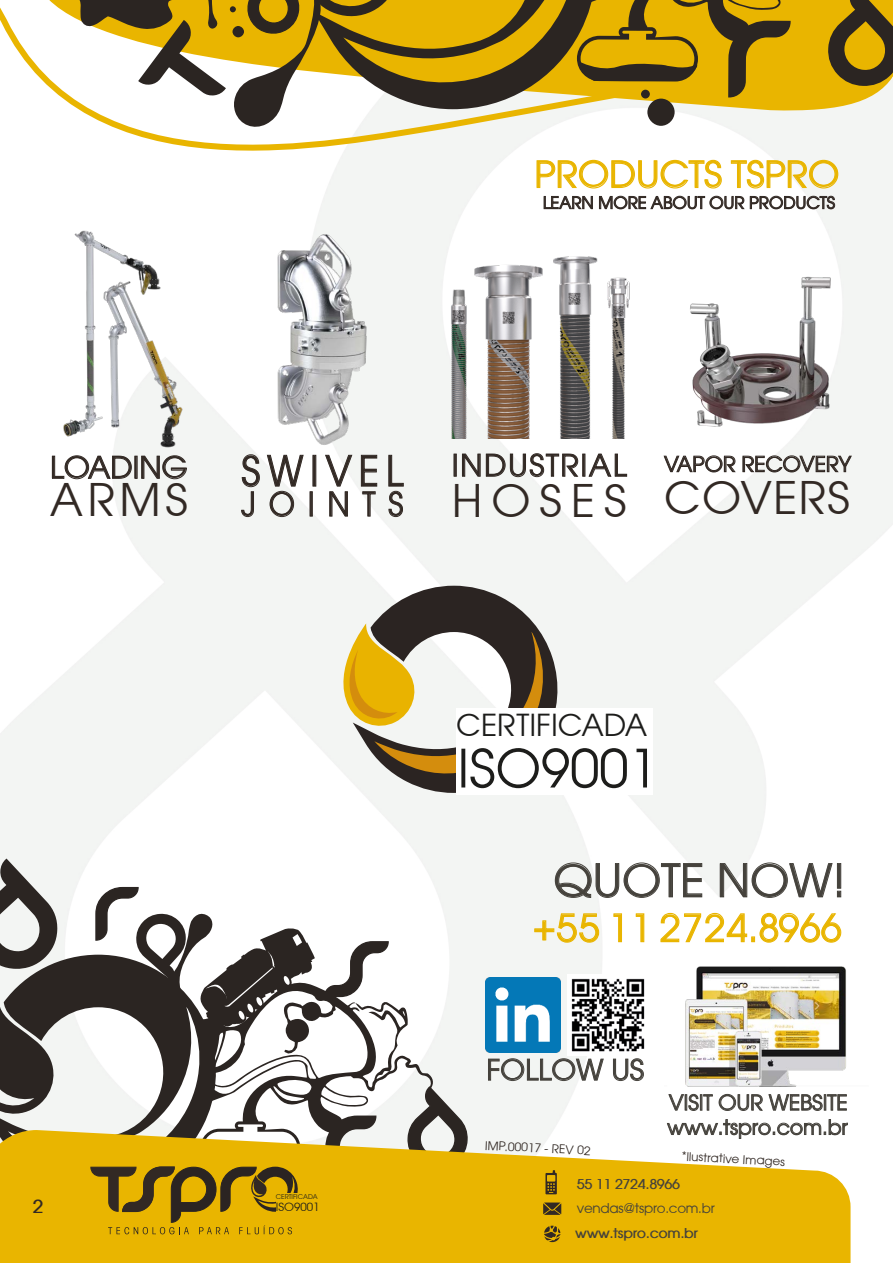
<style>
.page{position:relative;width:893px;height:1263px;background:#fff}
.page>*{position:absolute;margin:0;border:0;box-sizing:border-box;transform-origin:0 0}
.t1{font:52.5px "Avant Garde";color:#1d1d1b}
.t2{font:45px "ITC Avant Garde Gothic";letter-spacing:.1em;color:#322924}
.t3{font:45px "ITC Avant Garde Gothic";color:#45423c}
.t4{font:41.7px "ITC Avant Garde Gothic";letter-spacing:.175em;color:#322924;scale:.91 1}
.t5{font:37.65px "Avant Garde";letter-spacing:.04em;color:#e9b500}
.t6{font:36px "ITC Avant Garde Gothic";color:#e9b500}
.t7{font:33px "ITC Avant Garde Gothic";letter-spacing:.43em;color:#322924;scale:.91 1}
.t8{font:30.45px "ITC Avant Garde Gothic";color:#1d1d1b}
.t9{font:30px "ITC Avant Garde Gothic";letter-spacing:.055em;color:#322924}
.t10{font:30px "ITC Avant Garde Gothic";color:#322924}
.t11{font:28.5px "ITC Avant Garde Gothic";color:#45423c}
.t12{font:21px "ITC Avant Garde Gothic";color:#45423c}
.t13{font:21px "ITC Avant Garde Gothic";color:#322924}
.t14{font:20.25px "ITC Avant Garde Gothic";color:#45423c}
.t15{font:700 18px "Avant Garde";color:#322924}
.t16{font:16.5px "ITC Avant Garde Gothic";color:#322924}
.t17{font:700 13.5px "Avant Garde";letter-spacing:-.03em;color:#45423b}
.t18{font:13.5px "Avant Garde";letter-spacing:-.02em;color:#45423b}
.t19{font:12px "ITC Avant Garde Gothic";color:#322924}
.t20{font:12px "Avant Garde";color:#322924}
.t21{font:11.4px "Avant Garde";color:#1d1d1b}
.t22{font:6.6px "Avant Garde";color:#1d1d1b}
</style>
<div class="page">
<img style="left:0;top:130px;width:893px;height:1133px">
<svg style="left:434px;top:1086px;width:34px;height:44px"></svg>
<svg style="left:0;top:955px;width:158px;height:175px"></svg>
<svg style="left:0;top:997px;width:59px;height:122px"></svg>
<svg style="left:158px;top:913px;width:276px;height:217px"></svg>
<svg style="left:324px;top:941px;width:65px;height:56px"></svg>
<svg style="left:325px;top:1115px;width:51px;height:15px"></svg>
<svg style="left:0;top:858px;width:58px;height:111px"></svg>
<svg style="left:95px;top:887px;width:91px;height:94px"></svg>
<svg style="left:198px;top:927px;width:117px;height:109px"></svg>
<svg style="left:0;top:1130px;width:850px;height:133px;background:#e9bd26"></svg>
<svg style="left:544px;top:1226px;width:16px;height:16px"></svg>
<svg style="left:543px;top:1202px;width:18px;height:13px"></svg>
<svg style="left:545px;top:1170px;width:12px;height:24px"></svg>
<svg style="left:90px;top:1121px;width:215px;height:113px;background:#bf9b23"></svg>
<div style="left:276px;top:1193px;width:43px;height:19px;background:#e9b500"></div>
<svg style="left:0;top:130px;width:858px;height:66px"></svg>
<svg style="left:0;top:0;width:63px;height:99px"></svg>
<svg style="left:63px;top:0;width:830px;height:130px"></svg>
<div style="left:647px;top:99px;width:28px;height:27px;background:#2b2522;border-radius:50%"></div>
<svg style="left:330px;top:586px;width:231px;height:207px"></svg>
<div style="left:456px;top:709px;width:197px;height:86px;background:#fff"></div>
<svg style="left:544px;top:196px;width:49px;height:13px"></svg>
<svg style="left:599px;top:196px;width:145px;height:13px"></svg>
<svg style="left:750px;top:196px;width:85px;height:13px"></svg>
<svg style="left:536px;top:159px;width:186px;height:30px"></svg>
<svg style="left:730px;top:159px;width:109px;height:30px"></svg>
<svg style="left:488px;top:1056px;width:116px;height:28px"></svg>
<svg style="left:613px;top:1058px;width:31px;height:23px"></svg>
<img style="left:485px;top:978px;width:75px;height:74px">
<img style="left:567px;top:974px;width:81px;height:82px">
<svg style="left:534px;top:862px;width:308px;height:81px"></svg>
<svg style="left:666px;top:1125px;width:182px;height:14px"></svg>
<img style="left:665px;top:921px;width:204px;height:204px">
<img style="left:615px;top:246px;width:278px;height:226px">
<img style="left:48px;top:227px;width:126px;height:211px">
<img style="left:102px;top:279px;width:88px;height:170px">
<img style="left:260px;top:231px;width:114px;height:221px">
<img style="left:449px;top:250px;width:185px;height:188px">
<svg style="left:52px;top:455px;width:80px;height:24px"></svg>
<svg style="left:141px;top:455px;width:46px;height:24px"></svg>
<svg style="left:462px;top:453px;width:116px;height:24px"></svg>
<div style="left:582px;top:454px;width:3px;height:22px;border:1px solid #322924"></div>
<svg style="left:589px;top:454px;width:38px;height:23px"></svg>
<svg style="left:664px;top:455px;width:71px;height:17px"></svg>
<svg style="left:743px;top:455px;width:109px;height:17px"></svg>
<svg style="left:241px;top:454px;width:19px;height:63px"></svg>
<svg style="left:267px;top:455px;width:37px;height:62px"></svg>
<svg style="left:325px;top:455px;width:27px;height:61px"></svg>
<svg style="left:361px;top:455px;width:16px;height:61px"></svg>
<svg style="left:388px;top:455px;width:16px;height:62px"></svg>
<h3 class="t6" style="left:534px;top:153px;width:306px">PRODUCTS TSPRO</h3>
<p class="t16" style="left:543px;top:193px;width:294px">LEARN MORE ABOUT OUR PRODUCTS</p>
<h3 class="t10" style="left:50px;top:450px;width:139px">LOADING</h3>
<h2 class="t2" style="left:50px;top:473px;width:139px">ARMS</h2>
<h3 class="t4" style="left:241px;top:446px;width:179px">SWIVEL</h3>
<h3 class="t7" style="left:241px;top:485px;width:179px">JOINTS</h3>
<h3 class="t9" style="left:452px;top:448px;width:176px">INDUSTRIAL</h3>
<h2 class="t2" style="left:452px;top:474px;width:176px">HOSES</h2>
<h3 class="t13" style="left:664px;top:452px;width:188px">VAPOR RECOVERY</h3>
<h2 class="t2" style="left:664px;top:471px;width:187px">COVERS</h2>
<p class="t22" style="left:276px;top:1193px;width:44px">CERTIFICADA</p>
<h3 class="t15" style="left:33px;top:1195px;width:12px">2</h3>
<p class="t21" style="left:276px;top:1199px;width:45px">ISO9001</p>
<h3 class="t8" style="left:456px;top:707px;width:193px">CERTIFICADA</h3>
<h1 class="t1" style="left:457px;top:735px;width:202px">ISO9001</h1>
<h2 class="t3" style="left:554px;top:854px;width:294px">QUOTE NOW!</h2>
<h3 class="t5" style="left:533px;top:904px;width:310px">+55 11 2724.8966</h3>
<h3 class="t11" style="left:486px;top:1053px;width:159px">FOLLOW US</h3>
<p class="t20" style="left:485px;top:1138px;width:107px;rotate:3deg">IMP.00017 - REV 02</p>
<h3 class="t12" style="left:669px;top:1090px;width:180px">VISIT OUR WEBSITE</h3>
<h3 class="t14" style="left:667px;top:1115px;width:182px">www.tspro.com.br</h3>
<p class="t19" style="left:682px;top:1149px;width:105px;rotate:3deg">*llustrative Images</p>
<p class="t17" style="left:577px;top:1176px;width:105px">55 11 2724.8966</p>
<p class="t18" style="left:577px;top:1200px;width:139px">vendas@tspro.com.br</p>
<p class="t17" style="left:575px;top:1225px;width:124px">www.tspro.com.br</p>
</div>
